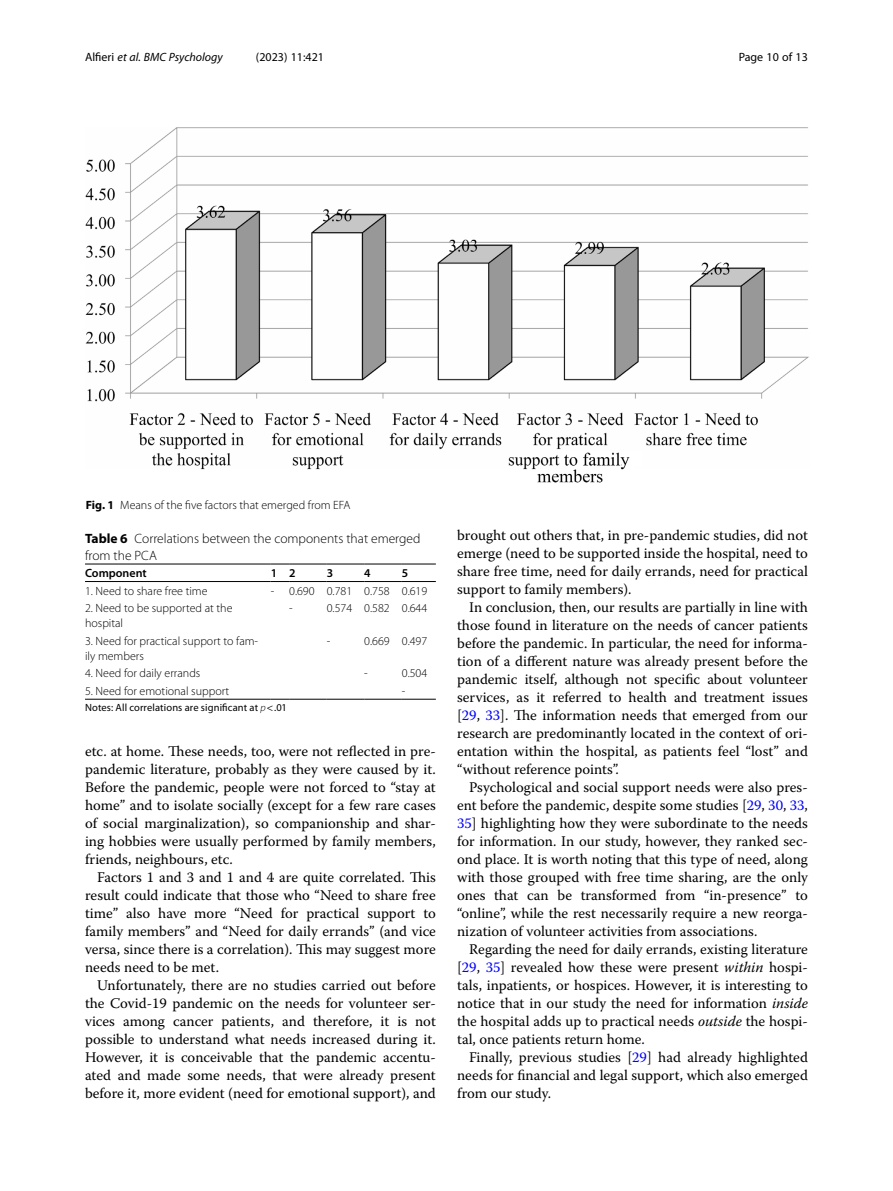
<style>
.page{position:relative;width:893px;height:1191px;background:#fff}
.page>*{position:absolute;margin:0;border:0;box-sizing:border-box;transform-origin:0 0}
.Body_Text_Indent{font:14.7px/18px "Warnock Pro";color:#000;text-align:justify}
.Table_Caption{font:300 13.5px/16.5px "Myriad Pro";color:#000}
.Table_Body{font:300 12px/15px "Myriad Pro";color:#000}
.Figure_Caption{font:300 12px "Myriad Pro";color:#000}
.t1{font:italic 12px "Myriad Pro";color:#000}
.t2{font:12px "Myriad Pro";color:#000}
.Table_Head{font:600 12px "Myriad Pro";color:#000}
.Table_Footnote{font:10.5px "Myriad Pro";letter-spacing:.01em;color:#000}
.s1{font-style:normal}
.s2{font-weight:700}
.s3{font-weight:300;font-style:italic}
.s4{color:#00f}
.s5{font-style:italic}
</style>
<div class="page">
<hr style="left:85px;top:581px;width:186px;height:1px;background:#000">
<svg style="left:271px;top:564px;width:18px;height:1px"></svg>
<svg style="left:271px;top:581px;width:18px;height:1px"></svg>
<hr style="left:289px;top:564px;width:38px;height:1px;background:#000">
<hr style="left:289px;top:581px;width:38px;height:1px;background:#000">
<hr style="left:327px;top:564px;width:37px;height:1px;background:#000">
<hr style="left:327px;top:581px;width:37px;height:1px;background:#000">
<hr style="left:364px;top:564px;width:38px;height:1px;background:#000">
<hr style="left:364px;top:581px;width:38px;height:1px;background:#000">
<hr style="left:402px;top:564px;width:34px;height:1px;background:#000">
<hr style="left:402px;top:581px;width:34px;height:1px;background:#000">
<svg style="left:271px;top:699px;width:18px;height:1px"></svg>
<hr style="left:289px;top:699px;width:38px;height:1px;background:#000">
<hr style="left:327px;top:699px;width:37px;height:1px;background:#000">
<hr style="left:364px;top:699px;width:38px;height:1px;background:#000">
<hr style="left:402px;top:699px;width:34px;height:1px;background:#000">
<hr style="left:85px;top:699px;width:186px;height:1px;background:#000">
<hr style="left:85px;top:564px;width:186px;height:1px;background:#000">
<img style="left:85px;top:127px;width:724px;height:355px">
<p class="t1" style="left:85px;top:50px;width:139px"><span class="s1">Alfieri</span> et al. BMC Psychology</p>
<p class="t2" style="left:256px;top:50px;width:70px">(2023) 11:421</p>
<p class="t2" style="left:739px;top:50px;width:71px">Page 10 of 13</p>
<p class="Figure_Caption" style="left:86px;top:499px;width:266px"><span class="s2">Fig. 1</span> Means of the five factors that emerged from EFA</p>
<p class="Table_Caption" style="left:85px;top:531px;width:337px"><span class="s2">Table 6</span> Correlations between the components that emerged from the PCA</p>
<p class="Table_Head" style="left:85px;top:565px;width:63px">Component</p>
<p class="Table_Head" style="left:271px;top:565px;width:8px">1</p>
<p class="Table_Head" style="left:289px;top:565px;width:8px">2</p>
<p class="Table_Head" style="left:327px;top:565px;width:8px">3</p>
<p class="Table_Head" style="left:364px;top:565px;width:8px">4</p>
<p class="Table_Head" style="left:402px;top:565px;width:8px">5</p>
<p class="Table_Body" style="left:85px;top:583px;width:124px">1. Need to share free time</p>
<p class="Table_Body" style="left:271px;top:583px;width:5px">-</p>
<p class="Table_Body" style="left:289px;top:583px;width:27px">0.690</p>
<p class="Table_Body" style="left:327px;top:583px;width:27px">0.781</p>
<p class="Table_Body" style="left:364px;top:583px;width:27px">0.758</p>
<p class="Table_Body" style="left:402px;top:583px;width:27px">0.619</p>
<p class="Table_Body" style="left:85px;top:601px;width:149px">2. Need to be supported at the hospital</p>
<p class="Table_Body" style="left:289px;top:601px;width:5px">-</p>
<p class="Table_Body" style="left:327px;top:601px;width:27px">0.574</p>
<p class="Table_Body" style="left:364px;top:601px;width:27px">0.582</p>
<p class="Table_Body" style="left:402px;top:601px;width:27px">0.644</p>
<p class="Table_Body" style="left:85px;top:633px;width:175px">3. Need for practical support to fam&shy;ily members</p>
<p class="Table_Body" style="left:327px;top:633px;width:5px">-</p>
<p class="Table_Body" style="left:364px;top:633px;width:27px">0.669</p>
<p class="Table_Body" style="left:402px;top:633px;width:27px">0.497</p>
<p class="Table_Body" style="left:85px;top:666px;width:117px">4. Need for daily errands</p>
<p class="Table_Body" style="left:364px;top:666px;width:5px">-</p>
<p class="Table_Body" style="left:402px;top:666px;width:27px">0.504</p>
<p class="Table_Body" style="left:85px;top:683px;width:146px">5. Need for emotional support</p>
<p class="Table_Body" style="left:402px;top:683px;width:5px">-</p>
<p class="Table_Footnote" style="left:85px;top:701px;width:203px">Notes: All correlations are significant at <span class="s3">p</span> .01</p>
<p class="Body_Text_Indent" style="left:85px;top:742px;width:352px">etc. at home. These needs, too, were not reflected in pre&shy;pandemic literature, probably as they were caused by it.<br>Before the pandemic, people were not forced to “stay at home” and to isolate socially (except for a few rare cases of social marginalization), so companionship and shar&shy;ing hobbies were usually performed by family members, friends, neighbours, etc.</p>
<p class="Body_Text_Indent" style="left:85px;top:868px;width:352px;text-indent:12px">Factors 1 and 3 and 1 and 4 are quite correlated. This result could indicate that those who “Need to share free time” also have more “Need for practical support to family members” and “Need for daily errands” (and vice versa, since there is a correlation). This may suggest more needs need to be met.</p>
<p class="Body_Text_Indent" style="left:85px;top:976px;width:352px;text-indent:12px">Unfortunately, there are no studies carried out before the Covid-19 pandemic on the needs for volunteer ser&shy;vices among cancer patients, and therefore, it is not possible to understand what needs increased during it.<br>However, it is conceivable that the pandemic accentu&shy;ated and made some needs, that were already present before it, more evident (need for emotional support), and</p>
<p class="Body_Text_Indent" style="left:457px;top:526px;width:352px">brought out others that, in pre-pandemic studies, did not emerge (need to be supported inside the hospital, need to share free time, need for daily errands, need for practical support to family members).</p>
<p class="Body_Text_Indent" style="left:457px;top:598px;width:352px;text-indent:12px">In conclusion, then, our results are partially in line with those found in literature on the needs of cancer patients before the pandemic. In particular, the need for informa&shy;tion of a different nature was already present before the pandemic itself, although not specific about volunteer services, as it referred to health and treatment issues [<span class="s4">29</span>, <span class="s4">33</span>]. The information needs that emerged from our research are predominantly located in the context of ori&shy;entation within the hospital, as patients feel “lost” and “without reference points”.</p>
<p class="Body_Text_Indent" style="left:457px;top:778px;width:352px;text-indent:12px">Psychological and social support needs were also pres&shy;ent before the pandemic, despite some studies [<span class="s4">29</span>, <span class="s4">30</span>, <span class="s4">33</span>, <span class="s4">35</span>] highlighting how they were subordinate to the needs for information. In our study, however, they ranked sec&shy;ond place. It is worth noting that this type of need, along with those grouped with free time sharing, are the only ones that can be transformed from “in-presence” to “online”, while the rest necessarily require a new reorga&shy;nization of volunteer activities from associations.</p>
<p class="Body_Text_Indent" style="left:457px;top:940px;width:352px;text-indent:12px">Regarding the need for daily errands, existing literature [<span class="s4">29</span>, <span class="s4">35</span>] revealed how these were present <span class="s5">within</span> hospi&shy;tals, inpatients, or hospices. However, it is interesting to notice that in our study the need for information <span class="s5">inside </span>the hospital adds up to practical needs <span class="s5">outside</span> the hospi&shy;tal, once patients return home.</p>
<p class="Body_Text_Indent" style="left:457px;top:1048px;width:352px;text-indent:12px">Finally, previous studies [<span class="s4">29</span>] had already highlighted needs for financial and legal support, which also emerged from our study.</p>
</div>
